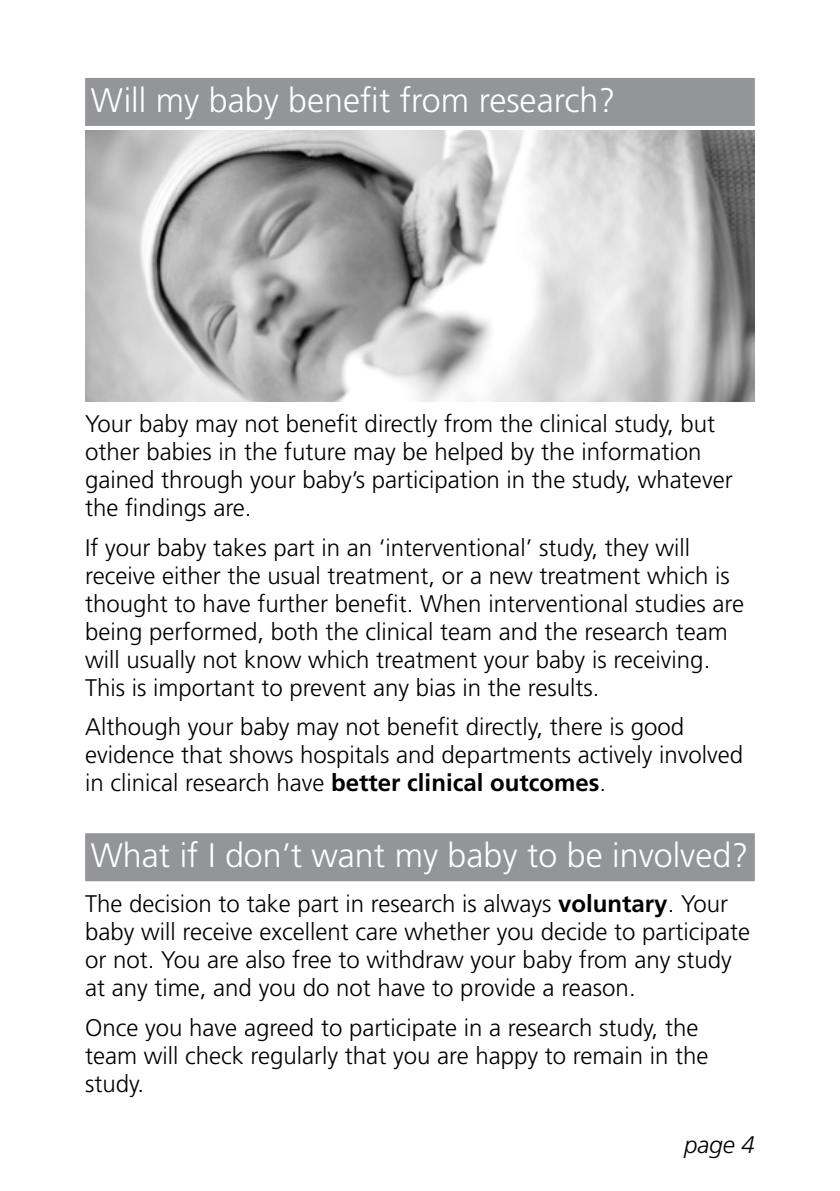
<style>
.page{position:relative;width:840px;height:1191px;background:#fff}
.page>*{position:absolute;margin:0;border:0;box-sizing:border-box;transform-origin:0 0}
.t1{font:300 34px "Frutiger";color:#fff}
.t2{font:300 24px/28px "Frutiger";color:#000}
.t3{font:italic 300 24px "Frutiger";color:#000}
.s1{font-weight:700}
</style>
<div class="page">
<div style="left:85px;top:78px;width:669px;height:48px;background:#939598"></div>
<div style="left:85px;top:833px;width:669px;height:48px;background:#939598"></div>
<img style="left:85px;top:131px;width:669px;height:270px">
<h1 class="t1" style="left:91px;top:81px;width:526px">Will my baby benefit from research?</h1>
<p class="t2" style="left:85px;top:410px;width:648px">Your baby may not benefit directly from the clinical study, but other babies in the future may be helped by the information gained through your baby’s participation in the study, whatever the findings are.</p>
<p class="t2" style="left:85px;top:533px;width:660px">If your baby takes part in an ‘interventional’ study, they will receive either the usual treatment, or a new treatment which is thought to have further benefit. When interventional studies are being performed, both the clinical team and the research team will usually not know which treatment your baby is receiving.<br>This is important to prevent any bias in the results.</p>
<p class="t2" style="left:85px;top:712px;width:659px">Although your baby may not benefit directly, there is good evidence that shows hospitals and departments actively involved in clinical research have <span class="s1">better clinical outcomes</span>.</p>
<h1 class="t1" style="left:91px;top:836px;width:658px">What if I don’t want my baby to be involved?</h1>
<p class="t2" style="left:85px;top:889px;width:666px">The decision to take part in research is always <span class="s1">voluntary</span>. Your baby will receive excellent care whether you decide to participate or not. You are also free to withdraw your baby from any study at any time, and you do not have to provide a reason.</p>
<p class="t2" style="left:85px;top:1013px;width:624px">Once you have agreed to participate in a research study, the team will check regularly that you are happy to remain in the study.</p>
<p class="t3" style="left:683px;top:1131px;width:72px">page 4</p>
</div>
